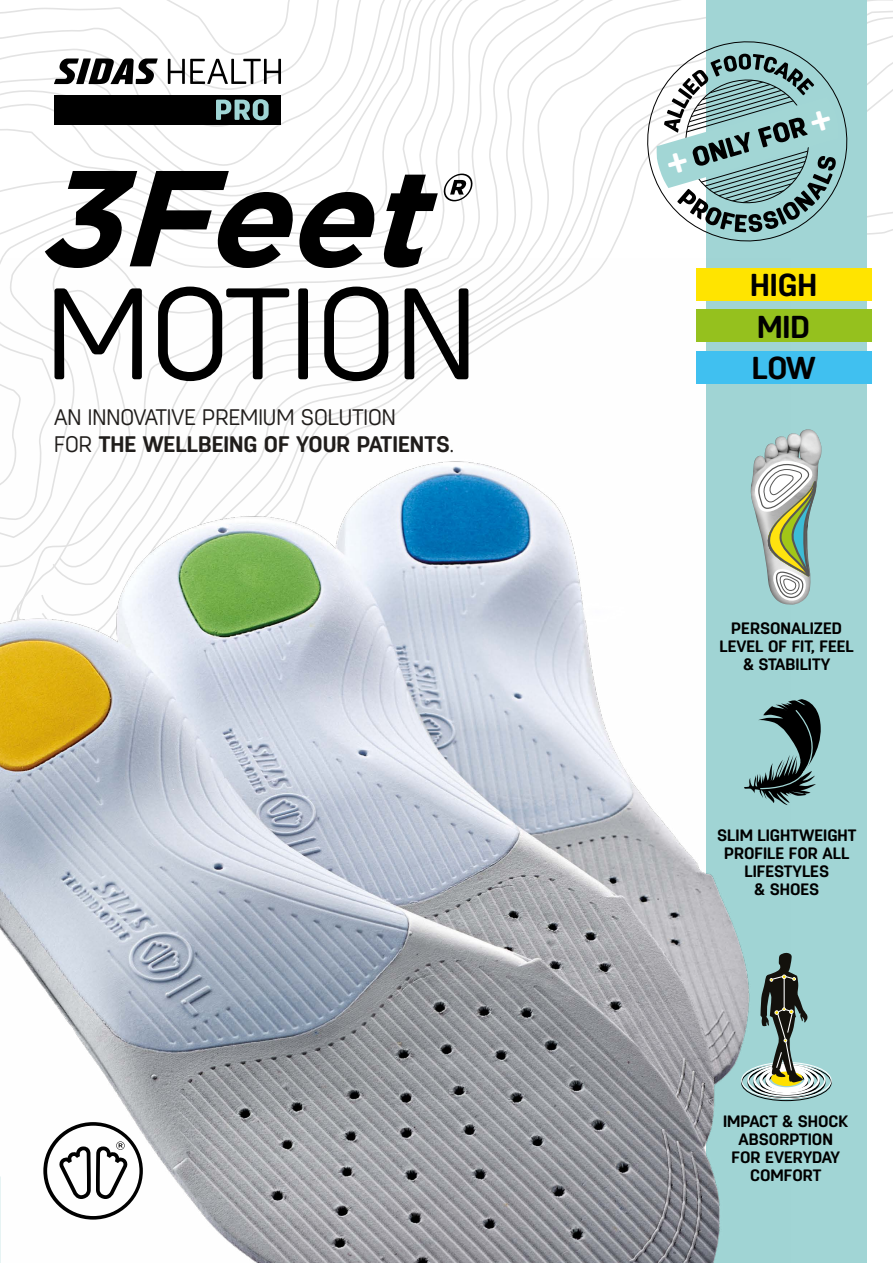
<style>
.page{position:relative;width:893px;height:1263px;background:#fff}
.page>*{position:absolute;margin:0;border:0;box-sizing:border-box;transform-origin:0 0}
.t1{font:italic 700 136.2px "Gotham";color:#000}
.t2{font:300 129.75px "Antartida Rounded";color:#000}
.t3{font:700 31.65px/41.5px "Antartida Rounded";color:#000}
.t4{font:300 22.5px/27px "Antartida Rounded";color:#201d1b}
.t5{font:700 16.5px/18px "Antartida Rounded";color:#000;text-align:center}
.s1{font-weight:700}
</style>
<div class="page">
<div style="left:707px;top:0;width:160px;height:1263px;background:#a1d5d5"></div>
<img style="left:0;top:258px;width:790px;height:1005px">
<div style="left:696px;top:268px;width:175px;height:32px;background:#ffe400"></div>
<div style="left:696px;top:309px;width:175px;height:33px;background:#95c11e"></div>
<div style="left:696px;top:351px;width:175px;height:32px;background:#40c0f0"></div>
<img style="left:750px;top:429px;width:72px;height:177px">
<svg style="left:751px;top:456px;width:71px;height:145px"></svg>
<svg style="left:743px;top:699px;width:78px;height:106px"></svg>
<div style="left:759px;top:1068px;width:55px;height:27px;border:3px solid #000;border-radius:50%"></div>
<div style="left:765px;top:1070px;width:43px;height:23px;border:4px solid #000;border-radius:50%"></div>
<div style="left:771px;top:1070px;width:31px;height:16px;background:#ffe000;border-radius:50%"></div>
<div style="left:741px;top:1062px;width:90px;height:37px;border:1px solid #fff;border-radius:50%"></div>
<div style="left:747px;top:1063px;width:79px;height:34px;border:1px solid #fff;border-radius:50%"></div>
<div style="left:753px;top:1065px;width:67px;height:30px;border:2px solid #fff;border-radius:50%"></div>
<div style="left:759px;top:1066px;width:55px;height:27px;border:3px solid #fff;border-radius:50%"></div>
<div style="left:765px;top:1067px;width:43px;height:24px;border:4px solid #fff;border-radius:50%"></div>
<svg style="left:759px;top:952px;width:48px;height:130px"></svg>
<svg style="left:43px;top:1122px;width:100px;height:97px"></svg>
<svg style="left:0;top:0;width:893px;height:235px"></svg>
<h1 class="t1" style="left:35px;top:128px;width:456px">3Feet<sup>®</sup></h1>
<h2 class="t2" style="left:46px;top:262px;width:432px">MOTION</h2>
<h3 class="t4" style="left:54px;top:404px;width:402px">AN INNOVATIVE PREMIUM SOLUTION<br>FOR <span class="s1">THE WELLBEING OF YOUR PATIENTS</span>.</h3>
<h3 class="t3" style="left:750px;top:265px;width:68px">HIGH<br>MID<br>LOW</h3>
<p class="t5" style="left:719px;top:619px;width:136px">PERSONALIZED<br>LEVEL OF FIT, FEEL &amp; STABILITY</p>
<p class="t5" style="left:717px;top:826px;width:141px">SLIM LIGHTWEIGHT<br>PROFILE FOR ALL<br>LIFESTYLES<br>&amp; SHOES</p>
<p class="t5" style="left:723px;top:1112px;width:127px">IMPACT &amp; SHOCK<br>ABSORPTION<br>FOR EVERYDAY<br>COMFORT</p>
</div>
